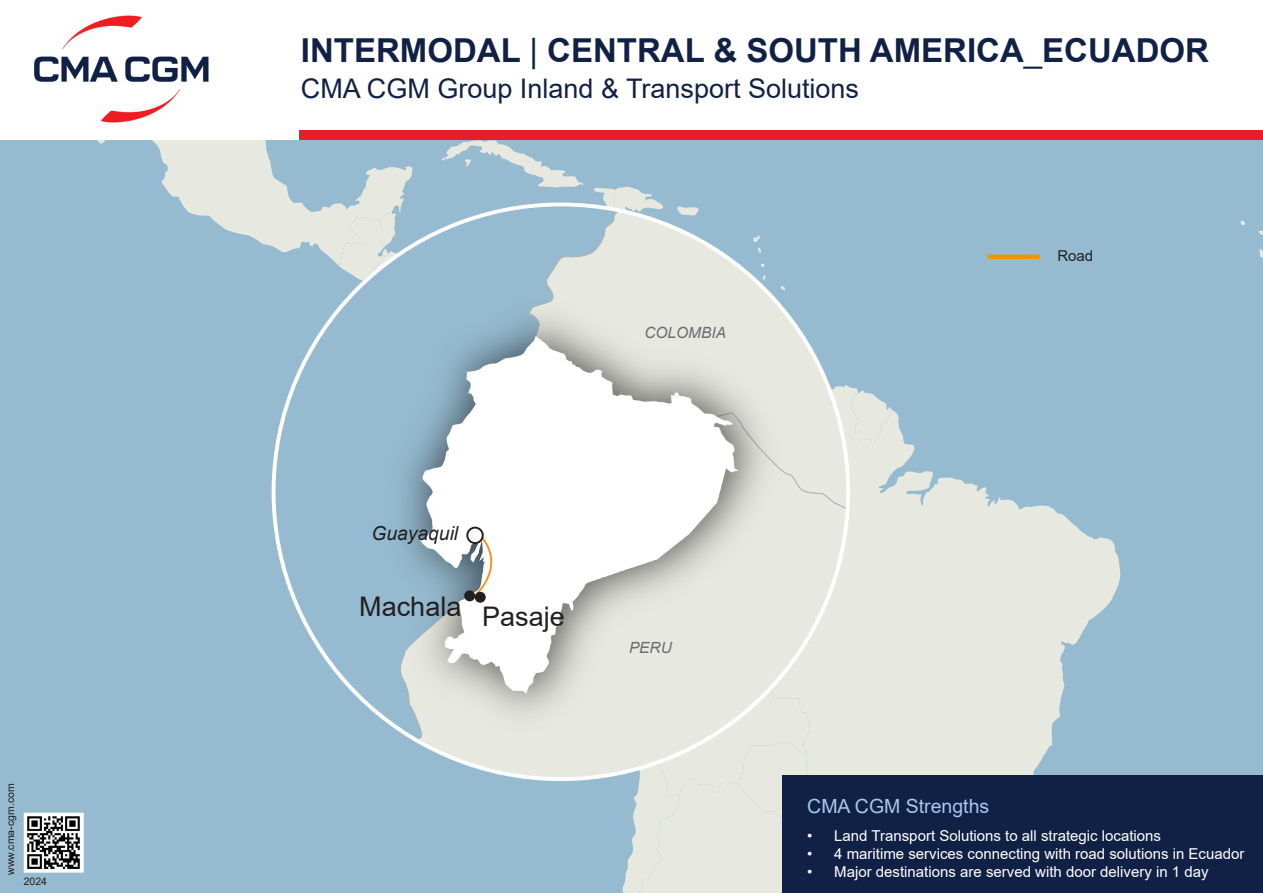
<style>
.page{position:relative;width:1263px;height:893px;background:#96bbd0}
.page>*{position:absolute;margin:0;border:0;box-sizing:border-box;transform-origin:0 0}
.t1{font:700 33px "Arial";color:#112146}
.t2{font:27px "Arial";color:#112146}
.t3{font:27px "Arial";color:#231f20}
.t4{font:19.5px "Arial";color:#a5c8e9}
.t5{font:italic 19.35px "Arial";color:#231f20}
.t6{font:italic 15.45px "Arial";color:#6c6d70}
.t7{font:15px "Arial";color:#fff}
.t8{font:15px "Arial";color:#231f20}
.t9{font:10.5px "Arial";color:#231f20}
.s1{font-weight:400}
</style>
<div class="page">
<svg style="left:1259px;top:249px;width:4px;height:9px"></svg>
<svg style="left:1258px;top:230px;width:5px;height:5px"></svg>
<svg style="left:1240px;top:221px;width:5px;height:4px"></svg>
<svg style="left:97px;top:140px;width:242px;height:107px"></svg>
<svg style="left:891px;top:409px;width:229px;height:367px;fill:#e7e9e1"></svg>
<svg style="left:274px;top:204px;width:65px;height:473px"></svg>
<svg style="left:339px;top:140px;width:552px;height:753px"></svg>
<div style="left:475px;top:592px;width:11px;height:11px;background:#231f20;border-radius:50%"></div>
<div style="left:467px;top:528px;width:16px;height:15px;background:#fff;border-radius:50%"></div>
<div style="left:466px;top:527px;width:18px;height:17px;border:2px solid #231f20;border-radius:50%"></div>
<div style="left:464px;top:590px;width:11px;height:11px;background:#231f20;border-radius:50%"></div>
<div style="left:0;top:0;width:1263px;height:140px;background:#fff"></div>
<img style="left:34px;top:15px;width:175px;height:108px">
<div style="left:300px;top:130px;width:963px;height:10px;background:#e61e25"></div>
<div style="left:988px;top:254px;width:51px;height:5px;background:#f09500"></div>
<img style="left:24px;top:813px;width:60px;height:60px">
<div style="left:782px;top:776px;width:481px;height:117px;background:#112146"></div>
<p class="t9" style="left:3px;top:875px;width:93px;rotate:-90deg">www.cma-cgm.com</p>
<p class="t9" style="left:24px;top:874px;width:25px">2024</p>
<p class="t1" style="left:301px;top:27px;width:910px">INTERMODAL <span class="s1">|</span> CENTRAL &amp; SOUTH AMERICA<span class="s1">_</span>ECUADOR</p>
<p class="t2" style="left:301px;top:70px;width:560px">CMA CGM Group Inland &amp; Transport Solutions</p>
<p class="t6" style="left:644px;top:323px;width:83px">COLOMBIA</p>
<p class="t5" style="left:371px;top:521px;width:88px">Guayaquil</p>
<p class="t3" style="left:359px;top:588px;width:104px">Machala</p>
<p class="t3" style="left:482px;top:598px;width:84px">Pasaje</p>
<p class="t6" style="left:629px;top:638px;width:44px">PERU</p>
<p class="t8" style="left:1057px;top:245px;width:37px">Road</p>
<p class="t4" style="left:807px;top:793px;width:184px">CMA CGM Strengths</p>
<p class="t7" style="left:807px;top:825px;width:355px">• Land Transport Solutions to all strategic locations</p>
<p class="t7" style="left:807px;top:843px;width:439px">• 4 maritime services connecting with road solutions in Ecuador</p>
<p class="t7" style="left:807px;top:861px;width:403px">• Major destinations are served with door delivery in 1 day</p>
</div>
